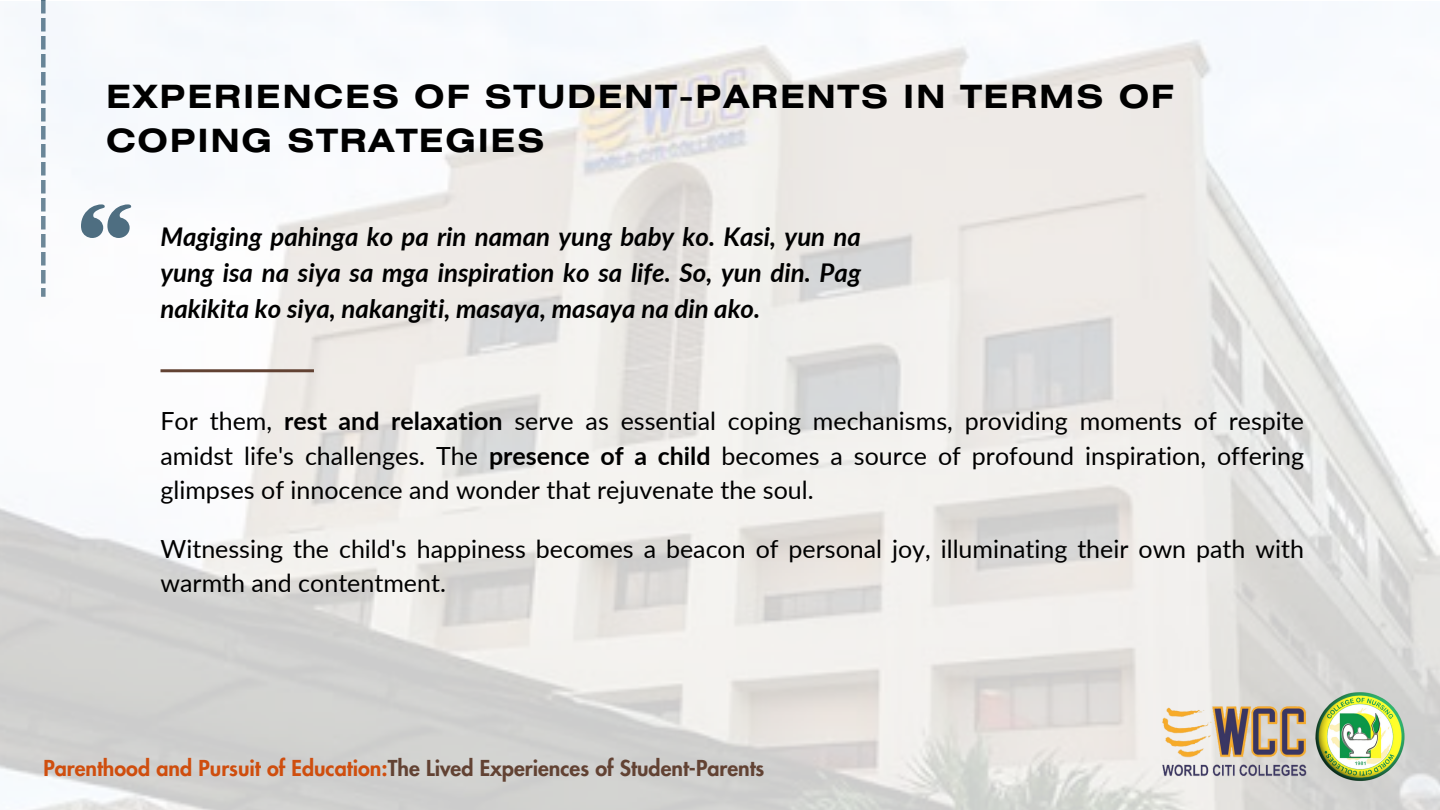
<style>
.page{position:relative;width:1440px;height:810px;background:#fff}
.page>*{position:absolute;margin:0;border:0;box-sizing:border-box;transform-origin:0 0}
.t1{font:700 32px/44.2px "Helios Ext";letter-spacing:.05em;color:#000}
.t2{font:italic 700 25.8px/36px "Lato";color:#000;text-align:justify}
.t3{font:25px/34.5px "Lato";color:#000;text-align:justify}
.t4{font:800 21.5px "Futura LT Pro";color:#624233}
.s1{font-weight:700}
.s2{color:#cf4e0e}
</style>
<div class="page">
<img style="left:0;top:2px;width:1440px;height:808px">
<img style="left:1152px;top:693px;width:159px;height:86px">
<img style="left:1312px;top:689px;width:94px;height:93px">
<svg style="left:81px;top:204px;width:50px;height:34px"></svg>
<hr style="left:161px;top:369px;width:153px;height:3px;background:#624233">
<p class="t1" style="left:106px;top:77px;width:1069px">EXPERIENCES OF STUDENT-PARENTS IN TERMS OF<br>COPING STRATEGIES</p>
<h3 class="t2" style="left:161px;top:218px;width:702px">Magiging pahinga ko pa rin naman yung baby ko. Kasi, yun na yung isa na siya sa mga inspiration ko sa life. So, yun din. Pag nakikita ko siya, nakangiti, masaya, masaya na din ako.</h3>
<p class="t3" style="left:161px;top:403px;width:1145px">For them, <span class="s1">rest and relaxation</span> serve as essential coping mechanisms, providing moments of respite amidst life's challenges. The <span class="s1">presence of a child</span> becomes a source of profound inspiration, offering glimpses of innocence and wonder that rejuvenate the soul.</p>
<p class="t3" style="left:161px;top:531px;width:1145px">Witnessing the child's happiness becomes a beacon of personal joy, illuminating their own path with warmth and contentment.</p>
<h2 class="t4" style="left:43px;top:758px;width:723px"><span class="s2">Parenthood and Pursuit of Education:</span>The Lived Experiences of Student-Parents</h2>
</div>
